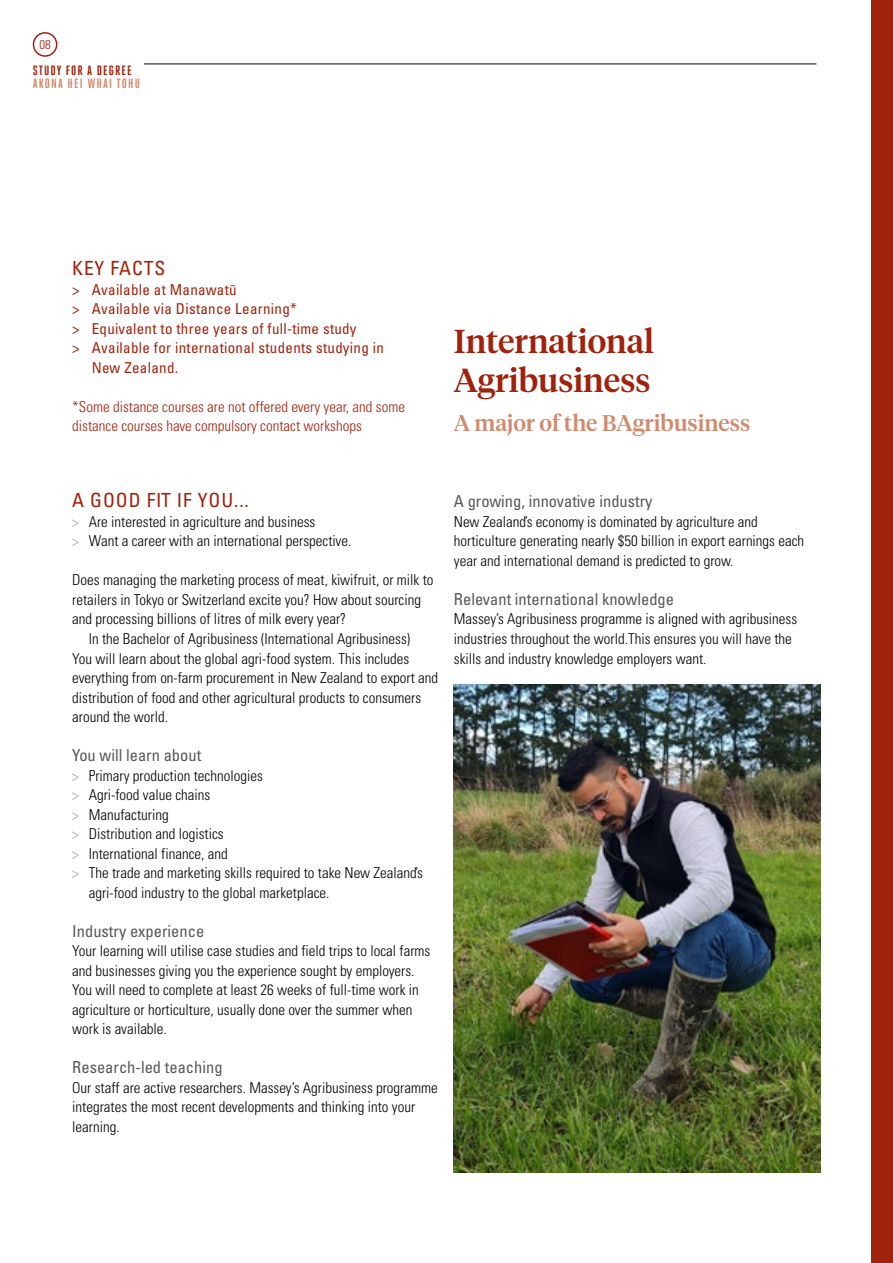
<style>
.page{position:relative;width:893px;height:1263px;background:#fff}
.page>*{position:absolute;margin:0;border:0;box-sizing:border-box;transform-origin:0 0}
.t1{font:500 33px/39px "Tiempos Headline";color:#a0220d}
.t2{font:500 22.5px "Tiempos Headline";color:#d08b6f}
.t3{font:condensed 19.5px "Univers LT Std";letter-spacing:.045em;color:#a0220d}
.t4{font:condensed 16.5px "Univers LT Std";color:#575756}
.t5{font:300 condensed 15px/19.5px "Univers LT Std";color:#000}
.t6{font:condensed 15px "Univers LT Std";letter-spacing:.02em;color:#a0220d}
.t7{font:300 condensed 15px/19.5px "Univers LT Std";color:#a0220d}
.t8{font:700 13.5px "Heroic Condensed";letter-spacing:.07em;color:#d08b6f;scale:1.1 1}
.t9{font:700 13.5px "Heroic Condensed";letter-spacing:.07em;color:#a0220d;scale:1.1 1}
.t10{font:300 condensed 12.75px "Univers LT Std";color:#a0220d}
.s1{color:#9d9d9c}
</style>
<div class="page">
<div style="left:872px;top:0;width:21px;height:1263px;background:#a0220d"></div>
<img style="left:454px;top:685px;width:367px;height:487px">
<div style="left:33px;top:32px;width:24px;height:25px;border:2px solid #a0220d;border-radius:50%"></div>
<hr style="left:144px;top:64px;width:672px;height:1px;background:#000">
<p class="t10" style="left:40px;top:37px;width:13px">08</p>
<p class="t9" style="left:33px;top:63px;width:91px">STUDY FOR A DEGREE</p>
<p class="t8" style="left:33px;top:76px;width:99px">AKONA HEI WHAI TOHU</p>
<h3 class="t3" style="left:72px;top:256px;width:94px">KEY FACTS</h3>
<p class="t6" style="left:72px;top:280px;width:166px">&gt; Available at Manawatū</p>
<p class="t6" style="left:72px;top:299px;width:226px">&gt; Available via Distance Learning*</p>
<p class="t6" style="left:72px;top:319px;width:286px">&gt; Equivalent to three years of full-time study</p>
<p class="t6" style="left:72px;top:338px;width:313px">&gt; Available for international students studying in</p>
<p class="t6" style="left:92px;top:358px;width:88px">New Zealand.</p>
<p class="t7" style="left:72px;top:397px;width:334px">*Some distance courses are not offered every year, and some distance courses have compulsory contact workshops</p>
<h1 class="t1" style="left:454px;top:320px;width:201px">International<br>Agribusiness</h1>
<h2 class="t2" style="left:454px;top:408px;width:298px">A major of the BAgribusiness</h2>
<h3 class="t3" style="left:72px;top:488px;width:178px">A GOOD FIT IF YOU...</h3>
<p class="t5" style="left:72px;top:512px;width:281px"><span class="s1">&gt;</span> Are interested in agriculture and business<br><span class="s1">&gt;</span> Want a career with an international perspective.</p>
<p class="t5" style="left:72px;top:570px;width:363px">Does managing the marketing process of meat, kiwifruit, or milk to</p>
<p class="t5" style="left:72px;top:590px;width:350px">retailers in Tokyo or Switzerland excite you? How about sourcing</p>
<p class="t5" style="left:72px;top:609px;width:275px">and processing billions of litres of milk every year?</p>
<p class="t5" style="left:89px;top:629px;width:323px">In the Bachelor of Agribusiness (International Agribusiness)</p>
<p class="t5" style="left:72px;top:648px;width:339px">You will learn about the global agri-food system. This includes</p>
<p class="t5" style="left:72px;top:668px;width:367px">everything from on-farm procurement in New Zealand to export and</p>
<p class="t5" style="left:72px;top:687px;width:350px">distribution of food and other agricultural products to consumers</p>
<p class="t5" style="left:72px;top:707px;width:97px">around the world.</p>
<p class="t4" style="left:72px;top:745px;width:130px">You will learn about</p>
<p class="t5" style="left:72px;top:765px;width:192px"><span class="s1">&gt;</span> Primary production technologies</p>
<p class="t5" style="left:72px;top:785px;width:140px"><span class="s1">&gt;</span> Agri-food value chains</p>
<p class="t5" style="left:72px;top:804px;width:98px"><span class="s1">&gt;</span> Manufacturing</p>
<p class="t5" style="left:72px;top:824px;width:153px"><span class="s1">&gt;</span> Distribution and logistics</p>
<p class="t5" style="left:72px;top:843px;width:157px"><span class="s1">&gt;</span> International finance, and</p>
<p class="t5" style="left:72px;top:863px;width:352px"><span class="s1">&gt;</span> The trade and marketing skills required to take New Zealand’s</p>
<p class="t5" style="left:89px;top:882px;width:242px">agri-food industry to the global marketplace.</p>
<p class="t4" style="left:72px;top:920px;width:133px">Industry experience</p>
<p class="t5" style="left:72px;top:941px;width:360px">Your learning will utilise case studies and field trips to local farms and businesses giving you the experience sought by employers.<br>You will need to complete at least 26 weeks of full-time work in agriculture or horticulture, usually done over the summer when work is available.</p>
<p class="t4" style="left:72px;top:1057px;width:152px">Research-led teaching</p>
<p class="t5" style="left:72px;top:1077px;width:367px">Our staff are active researchers. Massey’s Agribusiness programme integrates the most recent developments and thinking into your learning.</p>
<p class="t4" style="left:454px;top:491px;width:200px">A growing, innovative industry</p>
<p class="t5" style="left:454px;top:512px;width:352px">New Zealand’s economy is dominated by agriculture and horticulture generating nearly $50 billion in export earnings each year and international demand is predicted to grow.</p>
<p class="t4" style="left:454px;top:589px;width:222px">Relevant international knowledge</p>
<p class="t5" style="left:454px;top:609px;width:345px">Massey’s Agribusiness programme is aligned with agribusiness industries throughout the world.This ensures you will have the skills and industry knowledge employers want.</p>
</div>
